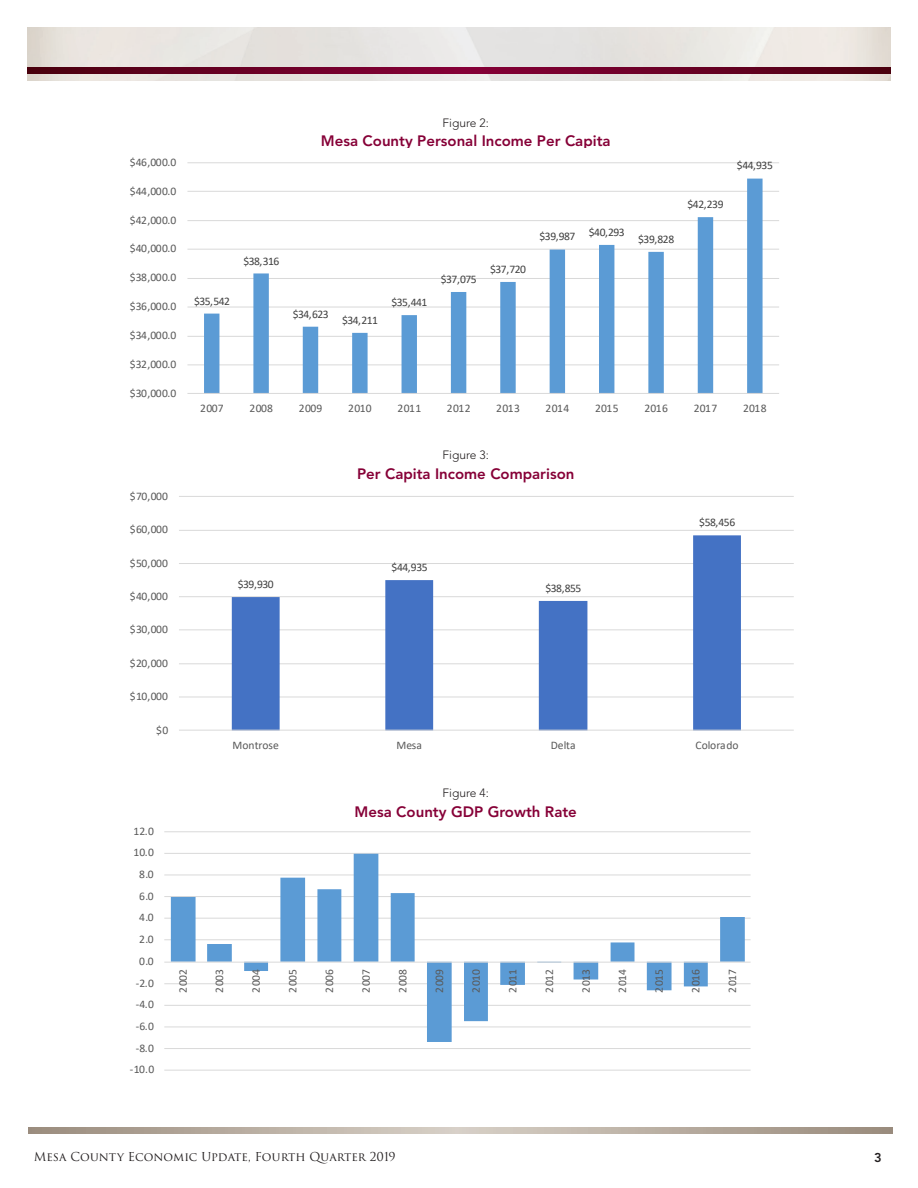
<style>
.page{position:relative;width:918px;height:1188px;background:#fff}
.page>*{position:absolute;margin:0;border:0;box-sizing:border-box;transform-origin:0 0}
.t1{font:800 15px "Avenir";color:#860037}
.t2{font:800 12.75px "Avenir";color:#231f20}
.t3{font:12px "Trajan Pro 3";color:#231f20}
.t4{font:300 12px "Avenir";color:#231f20}
.t5{font:11.55px "Calibri";letter-spacing:.01em;color:#595959}
.t6{font:11.55px "Calibri";letter-spacing:-.04em;color:#404040}
</style>
<div class="page">
<img style="left:27px;top:27px;width:864px;height:54px">
<svg style="left:27px;top:68px;width:864px;height:6px;background:#680023"></svg>
<svg style="left:28px;top:1128px;width:864px;height:6px;background:#b8ada1"></svg>
<hr style="left:164px;top:1070px;width:587px;height:1px;background:#d9d9d9">
<hr style="left:164px;top:1048px;width:587px;height:1px;background:#d9d9d9">
<hr style="left:164px;top:1027px;width:587px;height:1px;background:#d9d9d9">
<hr style="left:164px;top:1005px;width:587px;height:1px;background:#d9d9d9">
<hr style="left:164px;top:983px;width:587px;height:1px;background:#d9d9d9">
<hr style="left:164px;top:939px;width:587px;height:1px;background:#d9d9d9">
<hr style="left:164px;top:918px;width:587px;height:1px;background:#d9d9d9">
<hr style="left:164px;top:896px;width:587px;height:1px;background:#d9d9d9">
<hr style="left:164px;top:875px;width:587px;height:1px;background:#d9d9d9">
<hr style="left:164px;top:853px;width:587px;height:1px;background:#d9d9d9">
<hr style="left:164px;top:831px;width:587px;height:1px;background:#d9d9d9">
<svg style="left:171px;top:854px;width:574px;height:188px"></svg>
<hr style="left:164px;top:962px;width:587px;height:1px;background:#d9d9d9">
<hr style="left:179px;top:697px;width:615px;height:1px;background:#d9d9d9">
<hr style="left:179px;top:663px;width:615px;height:1px;background:#d9d9d9">
<hr style="left:179px;top:629px;width:615px;height:1px;background:#d9d9d9">
<hr style="left:179px;top:596px;width:615px;height:1px;background:#d9d9d9">
<hr style="left:179px;top:563px;width:615px;height:1px;background:#d9d9d9">
<hr style="left:179px;top:530px;width:615px;height:1px;background:#d9d9d9">
<hr style="left:179px;top:496px;width:615px;height:1px;background:#d9d9d9">
<svg style="left:232px;top:535px;width:509px;height:195px"></svg>
<hr style="left:179px;top:730px;width:615px;height:1px;background:#d9d9d9">
<hr style="left:187px;top:364px;width:592px;height:1px;background:#d9d9d9">
<hr style="left:187px;top:336px;width:592px;height:1px;background:#d9d9d9">
<hr style="left:187px;top:307px;width:592px;height:1px;background:#d9d9d9">
<hr style="left:187px;top:278px;width:592px;height:1px;background:#d9d9d9">
<hr style="left:187px;top:249px;width:592px;height:1px;background:#d9d9d9">
<hr style="left:187px;top:220px;width:592px;height:1px;background:#d9d9d9">
<hr style="left:187px;top:191px;width:592px;height:1px;background:#d9d9d9">
<hr style="left:187px;top:162px;width:592px;height:1px;background:#d9d9d9">
<svg style="left:204px;top:179px;width:559px;height:214px"></svg>
<hr style="left:187px;top:393px;width:592px;height:1px;background:#d9d9d9">
<p class="t5" style="left:130px;top:154px;width:48px">$46,000.0</p>
<p class="t5" style="left:130px;top:183px;width:48px">$44,000.0</p>
<p class="t5" style="left:130px;top:212px;width:48px">$42,000.0</p>
<p class="t5" style="left:130px;top:241px;width:48px">$40,000.0</p>
<p class="t5" style="left:130px;top:269px;width:48px">$38,000.0</p>
<p class="t5" style="left:130px;top:298px;width:48px">$36,000.0</p>
<p class="t5" style="left:130px;top:327px;width:48px">$34,000.0</p>
<p class="t5" style="left:130px;top:356px;width:48px">$32,000.0</p>
<p class="t5" style="left:130px;top:385px;width:48px">$30,000.0</p>
<p class="t5" style="left:130px;top:488px;width:40px">$70,000</p>
<p class="t5" style="left:130px;top:521px;width:40px">$60,000</p>
<p class="t5" style="left:130px;top:555px;width:40px">$50,000</p>
<p class="t5" style="left:130px;top:588px;width:40px">$40,000</p>
<p class="t5" style="left:130px;top:621px;width:40px">$30,000</p>
<p class="t5" style="left:130px;top:655px;width:40px">$20,000</p>
<p class="t5" style="left:130px;top:688px;width:40px">$10,000</p>
<p class="t5" style="left:156px;top:722px;width:14px">$0</p>
<p class="t5" style="left:133px;top:823px;width:22px">12.0</p>
<p class="t5" style="left:133px;top:845px;width:22px">10.0</p>
<p class="t5" style="left:139px;top:866px;width:16px">8.0</p>
<p class="t5" style="left:139px;top:888px;width:16px">6.0</p>
<p class="t5" style="left:139px;top:910px;width:16px">4.0</p>
<p class="t5" style="left:139px;top:931px;width:16px">2.0</p>
<p class="t5" style="left:139px;top:953px;width:16px">0.0</p>
<p class="t6" style="left:194px;top:293px;width:37px">$35,542</p>
<p class="t4" style="left:443px;top:116px;width:48px">Figure 2:</p>
<p class="t1" style="left:321px;top:132px;width:291px">Mesa County Personal Income Per Capita</p>
<p class="t6" style="left:243px;top:253px;width:37px">$38,316</p>
<p class="t6" style="left:293px;top:306px;width:37px">$34,623</p>
<p class="t6" style="left:342px;top:312px;width:37px">$34,211</p>
<p class="t6" style="left:391px;top:294px;width:37px">$35,441</p>
<p class="t6" style="left:441px;top:271px;width:37px">$37,075</p>
<p class="t6" style="left:490px;top:261px;width:37px">$37,720</p>
<p class="t6" style="left:540px;top:226px;width:87px">$39,987 $40,293</p>
<p class="t6" style="left:638px;top:231px;width:37px">$39,828</p>
<p class="t6" style="left:688px;top:196px;width:37px">$42,239</p>
<p class="t6" style="left:737px;top:157px;width:37px">$44,935</p>
<p class="t5" style="left:200px;top:400px;width:25px">2007</p>
<p class="t5" style="left:250px;top:400px;width:25px">2008</p>
<p class="t5" style="left:299px;top:400px;width:25px">2009</p>
<p class="t5" style="left:348px;top:400px;width:25px">2010</p>
<p class="t5" style="left:398px;top:400px;width:25px">2011</p>
<p class="t5" style="left:447px;top:400px;width:25px">2012</p>
<p class="t5" style="left:496px;top:400px;width:25px">2013</p>
<p class="t5" style="left:546px;top:400px;width:25px">2014</p>
<p class="t5" style="left:595px;top:400px;width:25px">2015</p>
<p class="t5" style="left:644px;top:400px;width:25px">2016</p>
<p class="t5" style="left:694px;top:400px;width:25px">2017</p>
<p class="t5" style="left:743px;top:400px;width:25px">2018</p>
<p class="t6" style="left:238px;top:576px;width:37px">$39,930</p>
<p class="t4" style="left:443px;top:448px;width:48px">Figure 3:</p>
<p class="t1" style="left:357px;top:464px;width:219px">Per Capita Income Comparison</p>
<p class="t6" style="left:392px;top:559px;width:37px">$44,935</p>
<p class="t6" style="left:545px;top:580px;width:37px">$38,855</p>
<p class="t6" style="left:699px;top:514px;width:37px">$58,456</p>
<p class="t5" style="left:232px;top:737px;width:48px">Montrose</p>
<p class="t5" style="left:397px;top:737px;width:27px">Mesa</p>
<p class="t5" style="left:551px;top:737px;width:26px">Delta</p>
<p class="t5" style="left:696px;top:737px;width:45px">Colorado</p>
<p class="t4" style="left:443px;top:786px;width:48px">Figure 4:</p>
<p class="t1" style="left:355px;top:803px;width:224px">Mesa County GDP Growth Rate</p>
<p class="t5" style="left:136px;top:975px;width:20px">-2.0</p>
<p class="t5" style="left:136px;top:996px;width:20px">-4.0</p>
<p class="t5" style="left:136px;top:1018px;width:20px">-6.0</p>
<p class="t5" style="left:136px;top:1040px;width:20px">-8.0</p>
<p class="t5" style="left:130px;top:1062px;width:26px">-10.0</p>
<p class="t5" style="left:175px;top:993px;width:25px;rotate:-90deg">2002</p>
<p class="t5" style="left:211px;top:993px;width:25px;rotate:-90deg">2003</p>
<p class="t5" style="left:248px;top:993px;width:25px;rotate:-90deg">2004</p>
<p class="t5" style="left:285px;top:993px;width:25px;rotate:-90deg">2005</p>
<p class="t5" style="left:321px;top:993px;width:25px;rotate:-90deg">2006</p>
<p class="t5" style="left:358px;top:993px;width:25px;rotate:-90deg">2007</p>
<p class="t5" style="left:395px;top:993px;width:25px;rotate:-90deg">2008</p>
<p class="t5" style="left:431px;top:993px;width:25px;rotate:-90deg">2009</p>
<p class="t5" style="left:468px;top:993px;width:25px;rotate:-90deg">2010</p>
<p class="t5" style="left:505px;top:993px;width:25px;rotate:-90deg">2011</p>
<p class="t5" style="left:541px;top:993px;width:25px;rotate:-90deg">2012</p>
<p class="t5" style="left:578px;top:993px;width:25px;rotate:-90deg">2013</p>
<p class="t5" style="left:614px;top:993px;width:25px;rotate:-90deg">2014</p>
<p class="t5" style="left:651px;top:993px;width:25px;rotate:-90deg">2015</p>
<p class="t5" style="left:688px;top:993px;width:25px;rotate:-90deg">2016</p>
<p class="t5" style="left:724px;top:993px;width:25px;rotate:-90deg">2017</p>
<p class="t3" style="left:34px;top:1148px;width:363px">Mesa County Economic Update, Fourth Quarter 2019</p>
<p class="t2" style="left:874px;top:1150px;width:9px">3</p>
</div>
